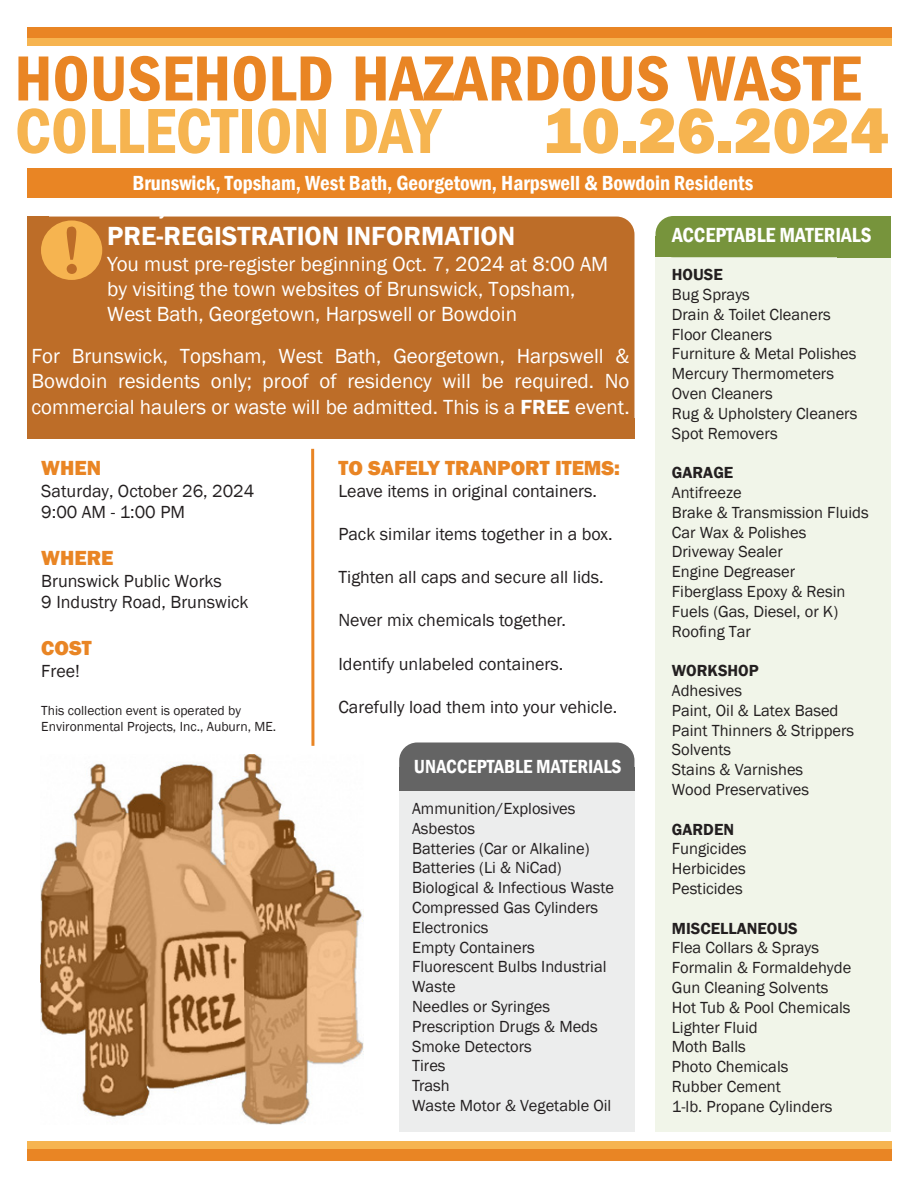
<style>
.page{position:relative;width:918px;height:1188px;background:#fff}
.page>*{position:absolute;margin:0;border:0;box-sizing:border-box;transform-origin:0 0}
.t1{font:700 72px "Garamond";color:#bd6d28}
.t2{font:600 condensed 66px "Franklin Gothic";color:#e98524}
.t3{font:600 condensed 66px "Franklin Gothic";color:#f6b450}
.t4{font:800 66px "Franklin Gothic";color:#f6b450}
.t5{font:600 27px "Franklin Gothic";color:#fff}
.t6{font:21px/25.2px "Franklin Gothic";color:#fff}
.t7{font:600 condensed 21px "Franklin Gothic";color:#fff}
.t8{font:800 21px "Franklin Gothic";color:#e98524}
.t9{font:600 condensed 19.5px "Franklin Gothic";color:#fff}
.t10{font:18px/21.6px "Franklin Gothic";color:#231f20}
.t11{font:16.5px/19.8px "Franklin Gothic";color:#231f20}
.t12{font:600 16.5px "Franklin Gothic";color:#231f20}
.t13{font:13.5px/16.2px "Franklin Gothic";color:#231f20}
.s1{font-weight:600}
</style>
<div class="page">
<div style="left:656px;top:252px;width:235px;height:880px;background:#f1f5e9"></div>
<div style="left:656px;top:216px;width:222px;height:41px;background:#77943c;border-radius:18px"></div>
<div style="left:27px;top:27px;width:864px;height:11px;background:#e98524"></div>
<div style="left:27px;top:217px;width:608px;height:221px;background:#bd6d28;border-radius:18px"></div>
<div style="left:27px;top:1145px;width:864px;height:16px;background:#e98524"></div>
<div style="left:399px;top:791px;width:235px;height:341px;background:#eceded"></div>
<div style="left:27px;top:38px;width:864px;height:8px;background:#f6b450"></div>
<div style="left:838px;top:216px;width:53px;height:41px;background:#77943c"></div>
<div style="left:656px;top:236px;width:53px;height:21px;background:#77943c"></div>
<div style="left:399px;top:742px;width:236px;height:48px;background:#646464;border-radius:18px"></div>
<div style="left:399px;top:767px;width:236px;height:23px;background:#646464"></div>
<div style="left:27px;top:418px;width:608px;height:21px;background:#bd6d28"></div>
<hr style="left:311px;top:449px;width:3px;height:297px;background:#e98524">
<div style="left:27px;top:1141px;width:864px;height:8px;background:#f6b450"></div>
<div style="left:27px;top:217px;width:22px;height:20px;background:#bd6d28"></div>
<div style="left:41px;top:220px;width:61px;height:60px;background:#f6b450;border-radius:50%"></div>
<div style="left:27px;top:168px;width:864px;height:30px;background:#e98524"></div>
<img style="left:41px;top:755px;width:323px;height:370px">
<h2 class="t2" style="left:14px;top:51px;width:848px">HOUSEHOLD HAZARDOUS WASTE</h2>
<h2 class="t3" style="left:15px;top:103px;width:427px">COLLECTION DAY</h2>
<h2 class="t4" style="left:543px;top:88px;width:347px">10.26.2024</h2>
<p class="t7" style="left:133px;top:174px;width:622px">Brunswick, Topsham, West Bath, Georgetown, Harpswell &amp; Bowdoin Residents</p>
<h1 class="t1" style="left:62px;top:206px;width:20px">!</h1>
<h3 class="t5" style="left:107px;top:220px;width:410px">PRE-REGISTRATION INFORMATION</h3>
<p class="t6" style="left:107px;top:252px;width:503px">You must pre-register beginning Oct. 7, 2024 at 8:00 AM by visiting the town websites of Brunswick, Topsham,<br>West Bath, Georgetown, Harpswell or Bowdoin</p>
<p class="t6" style="left:31px;top:345px;width:600px;text-align:justify">For Brunswick, Topsham, West Bath, Georgetown, Harpswell &amp; Bowdoin residents only; proof of residency will be required. No commercial haulers or waste will be admitted. This is a <span class="s1">FREE</span> event.</p>
<p class="t8" style="left:41px;top:456px;width:61px">WHEN</p>
<p class="t10" style="left:41px;top:481px;width:215px">Saturday, October 26, 2024<br>9:00 AM - 1:00 PM</p>
<p class="t8" style="left:41px;top:546px;width:74px">WHERE</p>
<p class="t10" style="left:41px;top:571px;width:209px">Brunswick Public Works<br>9 Industry Road, Brunswick</p>
<p class="t8" style="left:41px;top:636px;width:52px">COST</p>
<p class="t10" style="left:41px;top:661px;width:40px">Free!</p>
<p class="t13" style="left:41px;top:703px;width:236px">This collection event is operated by<br>Environmental Projects, Inc., Auburn, ME.</p>
<p class="t8" style="left:338px;top:456px;width:283px">TO SAFELY TRANPORT ITEMS:</p>
<p class="t10" style="left:338px;top:481px;width:260px">Leave items in original containers.</p>
<p class="t10" style="left:338px;top:524px;width:276px">Pack similar items together in a box.</p>
<p class="t10" style="left:338px;top:567px;width:267px">Tighten all caps and secure all lids.</p>
<p class="t10" style="left:338px;top:611px;width:229px">Never mix chemicals together.</p>
<p class="t10" style="left:338px;top:654px;width:226px">Identify unlabeled containers.</p>
<p class="t10" style="left:338px;top:697px;width:280px">Carefully load them into your vehicle.</p>
<p class="t9" style="left:414px;top:759px;width:209px">UNACCEPTABLE MATERIALS</p>
<p class="t11" style="left:412px;top:799px;width:204px">Ammunition/Explosives<br>Asbestos<br>Batteries (Car or Alkaline)<br>Batteries (Li &amp; NiCad)<br>Biological &amp; Infectious Waste<br>Compressed Gas Cylinders<br>Electronics<br>Empty Containers<br>Fluorescent Bulbs Industrial<br>Waste<br>Needles or Syringes<br>Prescription Drugs &amp; Meds<br>Smoke Detectors<br>Tires<br>Trash<br>Waste Motor &amp; Vegetable Oil</p>
<p class="t7" style="left:672px;top:227px;width:201px">ACCEPTABLE MATERIALS</p>
<p class="t12" style="left:672px;top:265px;width:52px">HOUSE</p>
<p class="t11" style="left:672px;top:286px;width:187px">Bug Sprays<br>Drain &amp; Toilet Cleaners<br>Floor Cleaners<br>Furniture &amp; Metal Polishes<br>Mercury Thermometers<br>Oven Cleaners<br>Rug &amp; Upholstery Cleaners<br>Spot Removers</p>
<p class="t12" style="left:672px;top:463px;width:63px">GARAGE</p>
<p class="t11" style="left:672px;top:484px;width:198px">Antifreeze<br>Brake &amp; Transmission Fluids<br>Car Wax &amp; Polishes<br>Driveway Sealer<br>Engine Degreaser<br>Fiberglass Epoxy &amp; Resin<br>Fuels (Gas, Diesel, or K)<br>Roofing Tar</p>
<p class="t12" style="left:672px;top:661px;width:88px">WORKSHOP</p>
<p class="t11" style="left:672px;top:682px;width:184px">Adhesives<br>Paint, Oil &amp; Latex Based<br>Paint Thinners &amp; Strippers<br>Solvents<br>Stains &amp; Varnishes<br>Wood Preservatives</p>
<p class="t12" style="left:672px;top:819px;width:64px">GARDEN</p>
<p class="t11" style="left:672px;top:840px;width:76px;text-align:justify">Fungicides Herbicides Pesticides</p>
<p class="t12" style="left:672px;top:918px;width:127px">MISCELLANEOUS</p>
<p class="t11" style="left:672px;top:939px;width:181px">Flea Collars &amp; Sprays<br>Formalin &amp; Formaldehyde<br>Gun Cleaning Solvents<br>Hot Tub &amp; Pool Chemicals<br>Lighter Fluid<br>Moth Balls<br>Photo Chemicals<br>Rubber Cement<br>1-lb. Propane Cylinders</p>
</div>
